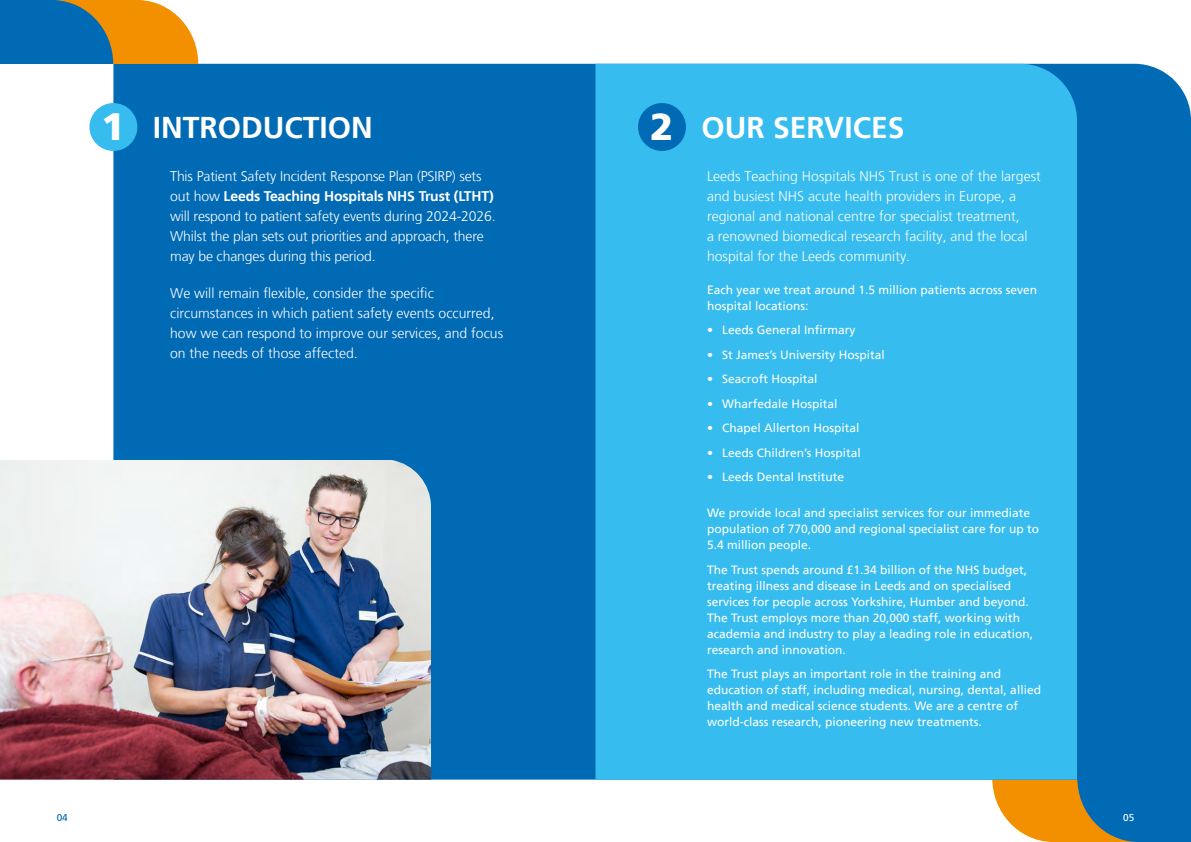
<style>
.page{position:relative;width:1191px;height:842px;background:#fff}
.page>*{position:absolute;margin:0;border:0;box-sizing:border-box;transform-origin:0 0}
.t1{font:700 30px "Frutiger LT";color:#fff}
.t2{font:300 14px/20px "Frutiger LT";color:#fff}
.t3{font:12px/16px "Frutiger LT";color:#fff}
.t4{font:10px "Frutiger LT";color:#006ab4}
.t5{font:10px "Frutiger LT";color:#fff}
.s1{font-weight:900;font-size:38px}
.s2{font-weight:700}
</style>
<div class="page">
<svg style="left:992px;top:780px;width:199px;height:62px"></svg>
<div style="left:113px;top:64px;width:1078px;height:716px;background:#006ab4"></div>
<div style="left:595px;top:64px;width:482px;height:716px;background:#36bcee"></div>
<svg style="left:0;top:0;width:198px;height:64px"></svg>
<img style="left:0;top:460px;width:431px;height:320px">
<div style="left:89px;top:103px;width:48px;height:48px;background:#36bcee;border-radius:50%"></div>
<div style="left:638px;top:103px;width:48px;height:48px;background:#006ab4;border-radius:50%"></div>
<h1 class="t1" style="left:102px;top:110px;width:273px"><span class="s1">1</span> INTRODUCTION</h1>
<h1 class="t1" style="left:650px;top:110px;width:256px"><span class="s1">2</span> OUR SERVICES</h1>
<p class="t2" style="left:170px;top:166px;width:327px">This Patient Safety Incident Response Plan (PSIRP) sets out how <span class="s2">Leeds Teaching Hospitals NHS Trust (LTHT) </span>will respond to patient safety events during 2024-2026.<br>Whilst the plan sets out priorities and approach, there may be changes during this period.</p>
<p class="t2" style="left:170px;top:283px;width:334px">We will remain flexible, consider the specific circumstances in which patient safety events occurred, how we can respond to improve our services, and focus on the needs of those affected.</p>
<p class="t2" style="left:707px;top:166px;width:335px">Leeds Teaching Hospitals NHS Trust is one of the largest and busiest NHS acute health providers in Europe, a regional and national centre for specialist treatment,<br>a renowned biomedical research facility, and the local hospital for the Leeds community.</p>
<p class="t3" style="left:707px;top:281px;width:332px">Each year we treat around 1.5 million patients across seven hospital locations:</p>
<p class="t3" style="left:707px;top:322px;width:150px">• Leeds General Infirmary</p>
<p class="t3" style="left:707px;top:346px;width:179px">• St James’s University Hospital</p>
<p class="t3" style="left:707px;top:371px;width:112px">• Seacroft Hospital</p>
<p class="t3" style="left:707px;top:395px;width:132px">• Wharfedale Hospital</p>
<p class="t3" style="left:707px;top:420px;width:154px">• Chapel Allerton Hospital</p>
<p class="t3" style="left:707px;top:444px;width:155px">• Leeds Children’s Hospital</p>
<p class="t3" style="left:707px;top:469px;width:139px">• Leeds Dental Institute</p>
<p class="t3" style="left:707px;top:505px;width:334px">We provide local and specialist services for our immediate population of 770,000 and regional specialist care for up to<br>5.4 million people.</p>
<p class="t3" style="left:707px;top:561px;width:328px">The Trust spends around £1.34 billion of the NHS budget, treating illness and disease in Leeds and on specialised services for people across Yorkshire, Humber and beyond.<br>The Trust employs more than 20,000 staff, working with academia and industry to play a leading role in education, research and innovation.</p>
<p class="t3" style="left:707px;top:666px;width:335px">The Trust plays an important role in the training and education of staff, including medical, nursing, dental, allied health and medical science students. We are a centre of world-class research, pioneering new treatments.</p>
<p class="t4" style="left:57px;top:812px;width:13px">04</p>
<p class="t5" style="left:1123px;top:812px;width:13px">05</p>
</div>
